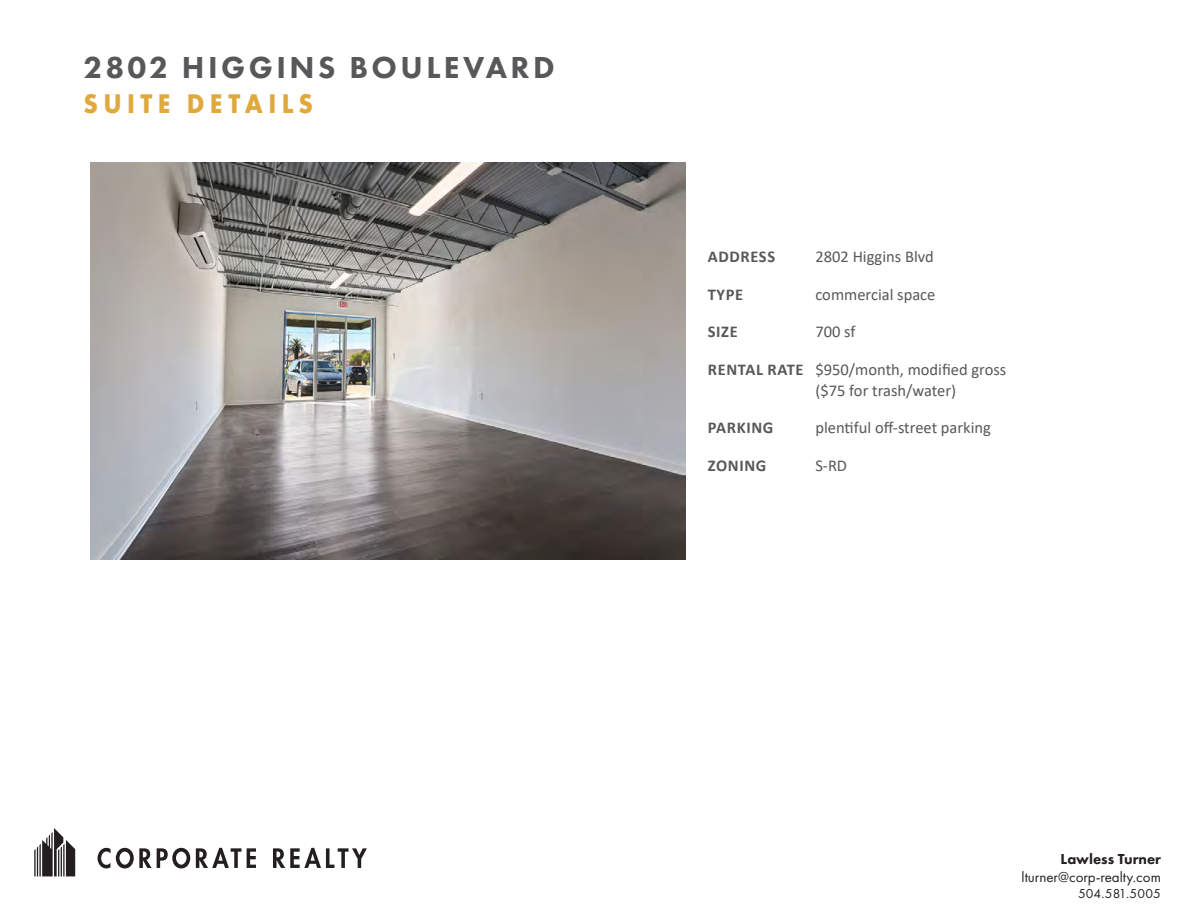
<style>
.page{position:relative;width:1188px;height:918px;background:#fff}
.page>*{position:absolute;margin:0;border:0;box-sizing:border-box;transform-origin:0 0}
.t1{font:800 31.5px "Futura PT";letter-spacing:.11em;color:#57585a}
.t2{font:700 28.05px "Futura PT";letter-spacing:.21em;color:#dfa93e;scale:.91 1}
.t3{font:16.5px/21px "Calibri";color:#57585a}
.t4{font:700 16.5px "Calibri";letter-spacing:.04em;color:#57585a}
.t5{font:15px "Futura PT";color:#231f20}
.t6{font:800 15px "Futura PT";color:#231f20}
.t7{font:13.5px "Futura PT";letter-spacing:.02em;color:#231f20}
.s1{font-weight:700}
</style>
<div class="page">
<svg style="left:98px;top:848px;width:92px;height:20px"></svg>
<svg style="left:196px;top:848px;width:45px;height:20px"></svg>
<svg style="left:247px;top:848px;width:9px;height:20px"></svg>
<svg style="left:273px;top:848px;width:94px;height:20px"></svg>
<svg style="left:34px;top:828px;width:41px;height:48px"></svg>
<img style="left:90px;top:162px;width:595px;height:397px">
<p class="t1" style="left:83px;top:48px;width:473px">2802 HIGGINS BOULEVARD</p>
<p class="t2" style="left:84px;top:86px;width:254px">SUITE DETAILS</p>
<p class="t4" style="left:708px;top:245px;width:69px">ADDRESS</p>
<p class="t3" style="left:815px;top:246px;width:120px">2802 Higgins Blvd</p>
<p class="t4" style="left:708px;top:283px;width:37px">TYPE</p>
<p class="t3" style="left:815px;top:284px;width:122px">commercial space</p>
<p class="t4" style="left:708px;top:320px;width:32px">SIZE</p>
<p class="t3" style="left:815px;top:321px;width:42px">700 sf</p>
<p class="t3" style="left:815px;top:359px;width:192px;text-indent:-108px"><span class="s1">RENTAL RATE</span> $950/month, modified gross ($75 for trash/water)</p>
<p class="t4" style="left:708px;top:416px;width:67px">PARKING</p>
<p class="t3" style="left:815px;top:417px;width:177px">plentiful off-street parking</p>
<p class="t4" style="left:708px;top:454px;width:60px">ZONING</p>
<p class="t3" style="left:815px;top:455px;width:33px">S-RD</p>
<p class="t6" style="left:1061px;top:849px;width:102px">Lawless Turner</p>
<p class="t5" style="left:1022px;top:868px;width:141px">lturner@corp-realty.com</p>
<p class="t7" style="left:1078px;top:885px;width:84px">504.581.5005</p>
</div>
